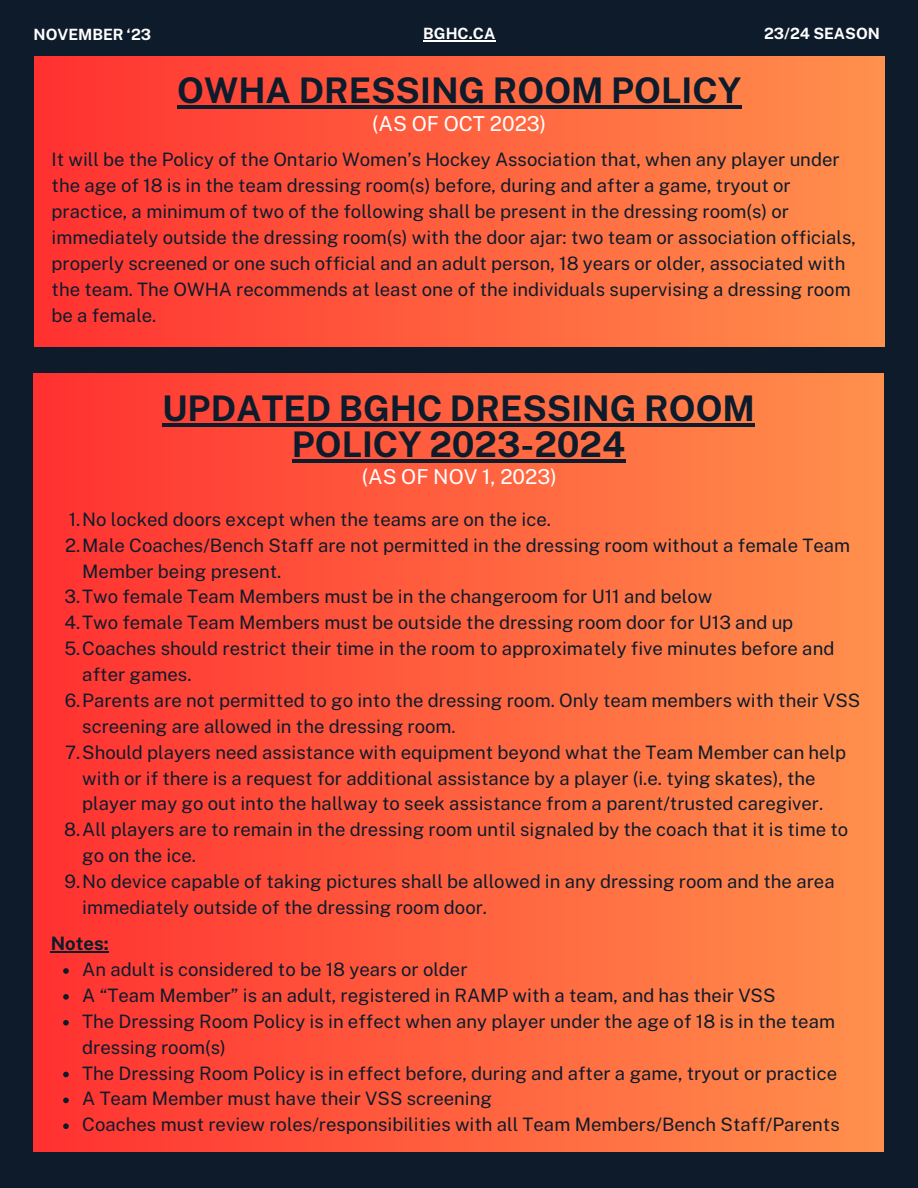
<style>
.page{position:relative;width:918px;height:1188px;background:#0e1b2b}
.page>*{position:absolute;margin:0;border:0;box-sizing:border-box;transform-origin:0 0}
.t1{font:700 35.4px/36px "Public Sans";color:#0e1b2b;text-align:center}
.t2{font:20.55px "Public Sans";color:#fff}
.t3{font:18.45px/25.8px "Public Sans";color:#0e1b2b}
.t4{font:700 18.45px "Public Sans";color:#0e1b2b}
.t5{font:700 15.45px "Public Sans";color:#fff}
</style>
<div class="page">
<div style="left:34px;top:56px;width:850px;height:291px;background:linear-gradient(to right,#ff3131,#ff904d)"></div>
<hr style="left:177px;top:105px;width:564px;height:4px;background:#0e1b2b">
<hr style="left:423px;top:40px;width:72px;height:1px;background:#fff">
<div style="left:34px;top:374px;width:849px;height:778px;background:linear-gradient(to right,#fe3131,#fe904d)"></div>
<hr style="left:162px;top:423px;width:593px;height:3px;background:#0e1b2b">
<hr style="left:292px;top:459px;width:333px;height:3px;background:#0e1b2b">
<hr style="left:51px;top:951px;width:58px;height:1px;background:#0e1b2b">
<svg style="left:63px;top:968px;width:6px;height:6px"></svg>
<svg style="left:63px;top:994px;width:6px;height:6px"></svg>
<svg style="left:63px;top:1020px;width:6px;height:6px"></svg>
<svg style="left:63px;top:1072px;width:6px;height:5px"></svg>
<svg style="left:63px;top:1098px;width:6px;height:5px"></svg>
<svg style="left:63px;top:1123px;width:6px;height:6px"></svg>
<p class="t5" style="left:34px;top:25px;width:119px">NOVEMBER ‘23</p>
<p class="t5" style="left:423px;top:24px;width:74px">BGHC.CA</p>
<p class="t1" style="left:177px;top:72px;width:566px">OWHA DRESSING ROOM POLICY</p>
<p class="t2" style="left:372px;top:111px;width:175px">(AS OF OCT 2023)</p>
<p class="t5" style="left:764px;top:25px;width:117px">23/24 SEASON</p>
<p class="t3" style="left:52px;top:147px;width:806px">It will be the Policy of the Ontario Women’s Hockey Association that, when any player under the age of 18 is in the team dressing room(s) before, during and after a game, tryout or practice, a minimum of two of the following shall be present in the dressing room(s) or immediately outside the dressing room(s) with the door ajar: two team or association officials, properly screened or one such official and an adult person, 18 years or older, associated with the team. The OWHA recommends at least one of the individuals supervising a dressing room be a female.</p>
<p class="t1" style="left:162px;top:390px;width:594px">UPDATED BGHC DRESSING ROOM<br>POLICY 2023-2024</p>
<p class="t2" style="left:362px;top:465px;width:196px">(AS OF NOV 1, 2023)</p>
<p class="t3" style="left:69px;top:506px;width:484px">1.No locked doors except when the teams are on the ice.</p>
<p class="t3" style="left:82px;top:532px;width:770px;text-indent:-17px">2.Male Coaches/Bench Staff are not permitted in the dressing room without a female Team<br>Member being present.</p>
<p class="t3" style="left:65px;top:584px;width:649px">3.Two female Team Members must be in the changeroom for U11 and below</p>
<p class="t3" style="left:65px;top:610px;width:730px">4.Two female Team Members must be outside the dressing room door for U13 and up</p>
<p class="t3" style="left:82px;top:636px;width:754px;text-indent:-18px">5.Coaches should restrict their time in the room to approximately five minutes before and after games.</p>
<p class="t3" style="left:82px;top:687px;width:780px;text-indent:-18px">6.Parents are not permitted to go into the dressing room. Only team members with their VSS screening are allowed in the dressing room.</p>
<p class="t3" style="left:82px;top:739px;width:765px;text-indent:-17px">7.Should players need assistance with equipment beyond what the Team Member can help with or if there is a request for additional assistance by a player (i.e. tying skates), the player may go out into the hallway to seek assistance from a parent/trusted caregiver.</p>
<p class="t3" style="left:82px;top:817px;width:768px;text-indent:-18px">8.All players are to remain in the dressing room until signaled by the coach that it is time to go on the ice.</p>
<p class="t3" style="left:82px;top:869px;width:754px;text-indent:-18px">9.No device capable of taking pictures shall be allowed in any dressing room and the area immediately outside of the dressing room door.</p>
<p class="t4" style="left:51px;top:933px;width:60px">Notes:</p>
<p class="t3" style="left:82px;top:956px;width:387px">An adult is considered to be 18 years or older</p>
<p class="t3" style="left:82px;top:982px;width:695px">A “Team Member” is an adult, registered in RAMP with a team, and has their VSS</p>
<p class="t3" style="left:82px;top:1008px;width:754px">The Dressing Room Policy is in effect when any player under the age of 18 is in the team dressing room(s)</p>
<p class="t3" style="left:82px;top:1060px;width:756px">The Dressing Room Policy is in effect before, during and after a game, tryout or practice</p>
<p class="t3" style="left:82px;top:1086px;width:411px">A Team Member must have their VSS screening</p>
<p class="t3" style="left:82px;top:1112px;width:759px">Coaches must review roles/responsibilities with all Team Members/Bench Staff/Parents</p>
</div>
